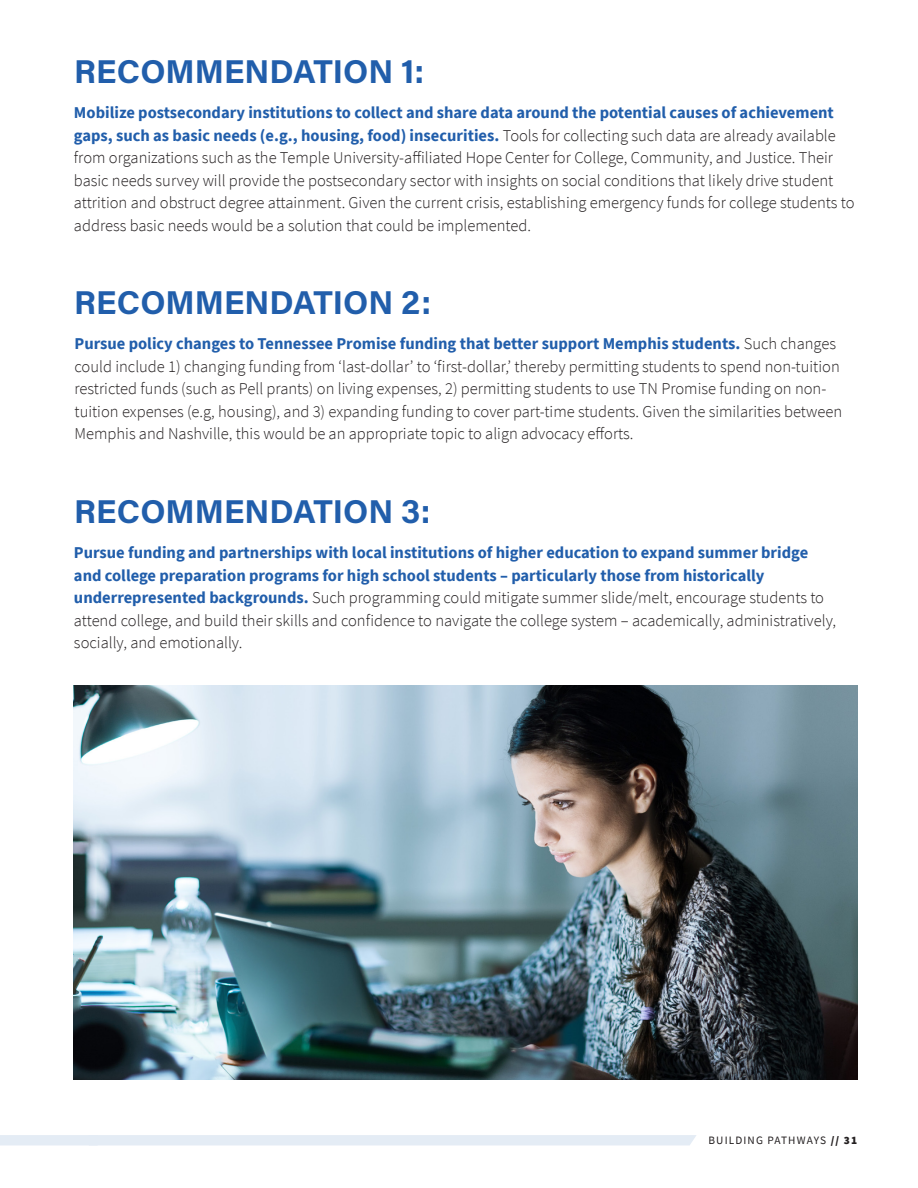
<style>
.page{position:relative;width:918px;height:1188px;background:#fff}
.page>*{position:absolute;margin:0;border:0;box-sizing:border-box;transform-origin:0 0}
.t1{font:700 33px "Acumin Pro";color:#215eab}
.t2{font:300 16.5px/22.5px "Source Sans Pro";color:#231f20}
.t3{font:700 16.5px/22.5px "Source Sans Pro";color:#215eab}
.t4{font:11.25px "Source Sans Pro";letter-spacing:.1em;color:#231f20}
.s1{font-weight:700;color:#215eab}
.s2{font-weight:300;color:#231f20}
.s3{font-weight:900}
</style>
<div class="page">
<div style="left:0;top:1135px;width:696px;height:10px;background:#e4ecf5"></div>
<img style="left:74px;top:686px;width:783px;height:394px">
<p class="t1" style="left:74px;top:48px;width:352px">RECOMMENDATION 1:</p>
<p class="t2" style="left:74px;top:102px;width:782px"><span class="s1">Mobilize postsecondary institutions to collect and share data around the potential causes of achievement gaps, such as basic needs (e.g., housing, food) insecurities.</span> Tools for collecting such data are already available from organizations such as the Temple University-affiliated Hope Center for College, Community, and Justice. Their basic needs survey will provide the postsecondary sector with insights on social conditions that likely drive student attrition and obstruct degree attainment. Given the current crisis, establishing emergency funds for college students to address basic needs would be a solution that could be implemented.</p>
<p class="t1" style="left:74px;top:279px;width:358px">RECOMMENDATION 2:</p>
<p class="t2" style="left:75px;top:332px;width:769px"><span class="s1">Pursue policy changes to Tennessee Promise funding that better support Memphis students.</span> Such changes could include 1) changing funding from ‘last-dollar’ to ‘first-dollar,’ thereby permitting students to spend non-tuition restricted funds (such as Pell prants) on living expenses, 2) permitting students to use TN Promise funding on non&shy;tuition expenses (e.g, housing), and 3) expanding funding to cover part-time students. Given the similarities between Memphis and Nashville, this would be an appropriate topic to align advocacy efforts.</p>
<p class="t1" style="left:74px;top:488px;width:358px">RECOMMENDATION 3:</p>
<p class="t3" style="left:74px;top:541px;width:764px">Pursue funding and partnerships with local institutions of higher education to expand summer bridge and college preparation programs for high school students – particularly those from historically underrepresented backgrounds. <span class="s2">Such programming could mitigate summer slide/melt, encourage students to attend college, and build their skills and confidence to navigate the college system – academically, administratively, socially, and emotionally.</span></p>
<p class="t4" style="left:709px;top:1133px;width:150px">BUILDING PATHWAYS <span class="s3">// 31</span></p>
</div>
